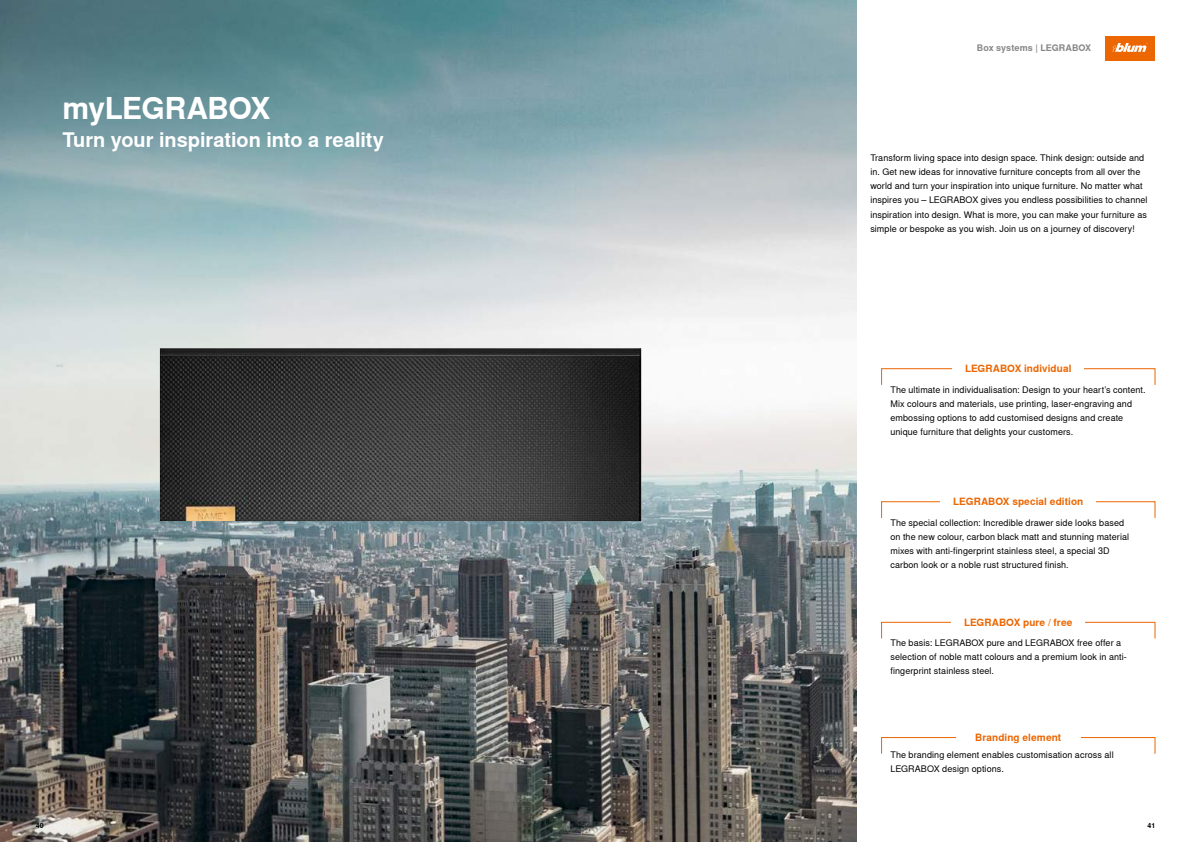
<style>
.page{position:relative;width:1191px;height:842px;background:#fff}
.page>*{position:absolute;margin:0;border:0;box-sizing:border-box;transform-origin:0 0}
.t1{font:700 30px "Nimbus Sans Global";letter-spacing:-.015em;color:#fff}
.t2{font:700 20px "Nimbus Sans Global";letter-spacing:-.005em;color:#fff}
.t3{font:700 10px "Nimbus Sans Global";letter-spacing:.01em;color:#ec6602}
.t4{font:9px/14px "Nimbus Sans Global";letter-spacing:.01em;color:#000}
.t5{font:700 9px "Nimbus Sans Global";letter-spacing:.005em;color:#878786}
.t6{font:700 7px "Nimbus Sans Global";color:#000}
</style>
<div class="page">
<img style="left:0;top:0;width:856px;height:842px">
<div style="left:1105px;top:36px;width:50px;height:25px;background:#ec6602"></div>
<svg style="left:1112px;top:43px;width:35px;height:9px"></svg>
<img style="left:160px;top:348px;width:481px;height:173px">
<div style="left:881px;top:622px;width:274px;height:17px;border:1px solid #ec6602"></div>
<div style="left:881px;top:737px;width:274px;height:17px;border:1px solid #ec6602"></div>
<div style="left:881px;top:501px;width:274px;height:17px;border:1px solid #ec6602"></div>
<div style="left:881px;top:368px;width:274px;height:17px;border:1px solid #ec6602"></div>
<div style="left:952px;top:360px;width:131px;height:17px;background:#fff"></div>
<div style="left:940px;top:493px;width:156px;height:17px;background:#fff"></div>
<div style="left:951px;top:613px;width:134px;height:17px;background:#fff"></div>
<div style="left:956px;top:729px;width:124px;height:17px;background:#fff"></div>
<h1 class="t1" style="left:63px;top:91px;width:210px">myLEGRABOX</h1>
<h2 class="t2" style="left:63px;top:129px;width:323px">Turn your inspiration into a reality</h2>
<p class="t5" style="left:977px;top:43px;width:116px">Box systems | LEGRABOX</p>
<p class="t4" style="left:870px;top:151px;width:279px">Transform living space into design space. Think design: outside and in. Get new ideas for innovative furniture concepts from all over the world and turn your inspiration into unique furniture. No matter what inspires you – LEGRABOX gives you endless possibilities to channel inspiration into design. What is more, you can make your furniture as simple or bespoke as you wish. Join us on a journey of discovery!</p>
<p class="t3" style="left:965px;top:363px;width:108px">LEGRABOX individual</p>
<p class="t4" style="left:890px;top:383px;width:257px">The ultimate in individualisation: Design to your heart’s content.<br>Mix colours and materials, use printing, laser-engraving and embossing options to add customised designs and create unique furniture that delights your customers.</p>
<p class="t3" style="left:953px;top:496px;width:131px">LEGRABOX special edition</p>
<p class="t4" style="left:890px;top:516px;width:240px">The special collection: Incredible drawer side looks based on the new colour, carbon black matt and stunning material mixes with anti-fingerprint stainless steel, a special 3D carbon look or a noble rust structured finish.</p>
<p class="t3" style="left:964px;top:616px;width:110px">LEGRABOX pure / free</p>
<p class="t4" style="left:890px;top:635px;width:238px">The basis: LEGRABOX pure and LEGRABOX free offer a selection of noble matt colours and a premium look in anti&shy;fingerprint stainless steel.</p>
<p class="t3" style="left:975px;top:731px;width:87px">Branding element</p>
<p class="t4" style="left:890px;top:748px;width:225px">The branding element enables customisation across all<br>LEGRABOX design options.</p>
<p class="t6" style="left:36px;top:821px;width:9px">40</p>
<p class="t6" style="left:1147px;top:821px;width:9px">41</p>
</div>
